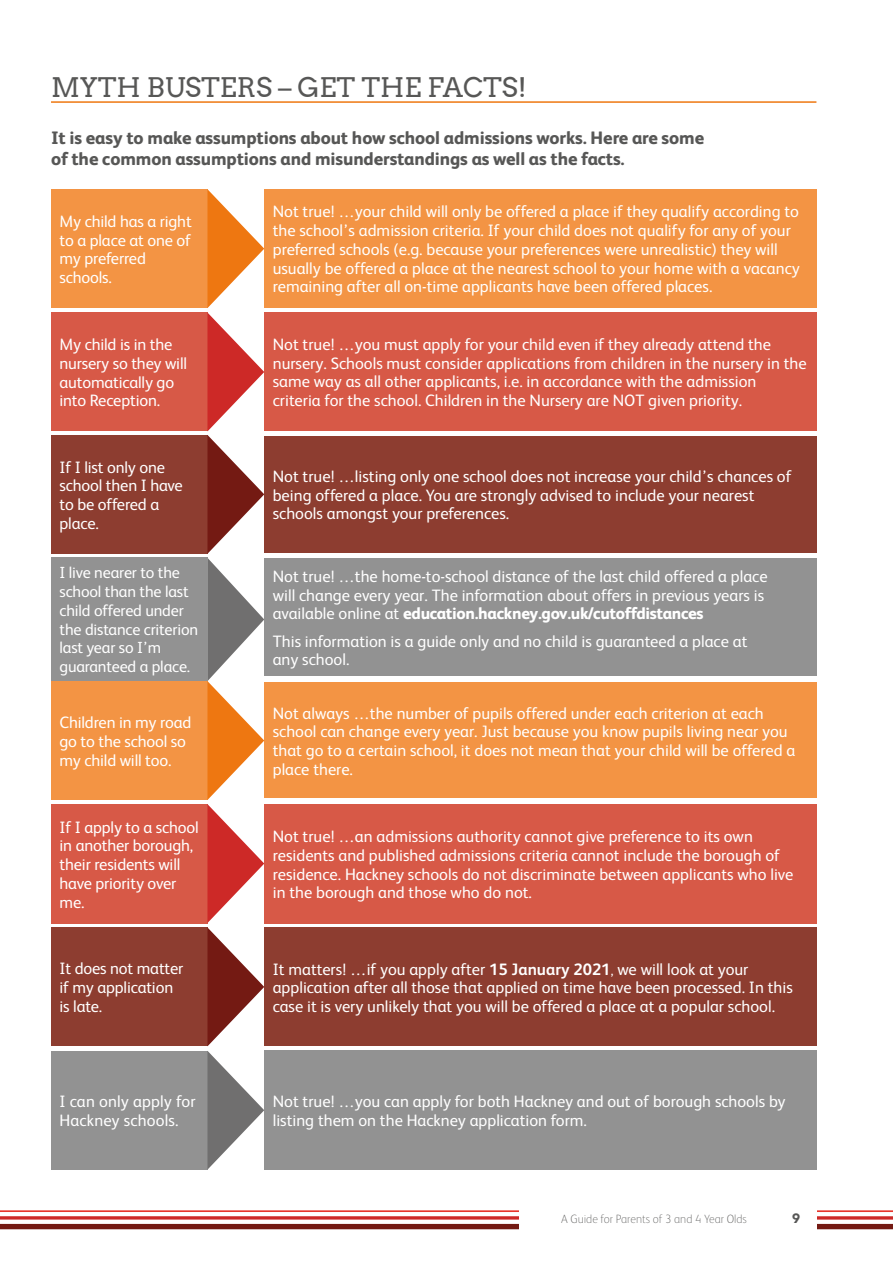
<style>
.page{position:relative;width:893px;height:1263px;background:#fff}
.page>*{position:absolute;margin:0;border:0;box-sizing:border-box;transform-origin:0 0}
.t1{font:27px "Arvo";color:#575756}
.t2{font:800 18px/21px "FS Albert";letter-spacing:-.005em;color:#575756}
.t3{font:16.5px/18.8px "FS Albert";color:#fff}
.t4{font:16.2px/18.8px "FS Albert";letter-spacing:-.01em;color:#fff}
.t5{font:900 13.5px "Avenir";color:#575756}
.t6{font:100 12px "FS Albert";color:#575756}
.s1{font-weight:800}
.s2{font-weight:700}
.s3{font-weight:300}
</style>
<div class="page">
<div style="left:264px;top:189px;width:552px;height:119px;background:#f39444"></div>
<div style="left:51px;top:557px;width:156px;height:133px;background:#929292"></div>
<div style="left:264px;top:313px;width:552px;height:118px;background:#d75947"></div>
<div style="left:264px;top:436px;width:552px;height:117px;background:#8d3d30"></div>
<div style="left:264px;top:682px;width:552px;height:116px;background:#f39444"></div>
<div style="left:264px;top:558px;width:552px;height:118px;background:#929292"></div>
<div style="left:264px;top:804px;width:552px;height:119px;background:#d75947"></div>
<div style="left:264px;top:928px;width:552px;height:118px;background:#8d3d30"></div>
<div style="left:264px;top:1050px;width:552px;height:119px;background:#929292"></div>
<hr style="left:51px;top:101px;width:765px;height:2px;background:#e71">
<div style="left:51px;top:189px;width:156px;height:119px;background:#f39444"></div>
<div style="left:51px;top:313px;width:156px;height:118px;background:#d75947"></div>
<div style="left:51px;top:435px;width:156px;height:119px;background:#8d3d30"></div>
<div style="left:51px;top:682px;width:156px;height:118px;background:#f39444"></div>
<div style="left:51px;top:804px;width:156px;height:119px;background:#d75947"></div>
<div style="left:51px;top:927px;width:156px;height:119px;background:#8d3d30"></div>
<div style="left:51px;top:1051px;width:156px;height:118px;background:#929292"></div>
<svg style="left:207px;top:189px;width:57px;height:981px"></svg>
<svg style="left:0;top:1210px;width:893px;height:20px"></svg>
<div style="left:746px;top:1195px;width:70px;height:42px;background:#fff"></div>
<div style="left:519px;top:1197px;width:228px;height:42px;background:#fff"></div>
<h2 class="t1" style="left:51px;top:71px;width:477px">MYTH BUSTERS – GET THE FACTS!</h2>
<p class="t2" style="left:51px;top:126px;width:655px">It is easy to make assumptions about how school admissions works. Here are some of the common assumptions and misunderstandings as well as the facts.</p>
<p class="t3" style="left:60px;top:211px;width:134px">My child has a right to a place at one of my preferred schools.</p>
<p class="t3" style="left:60px;top:334px;width:129px">My child is in the nursery so they will automatically go into Reception.</p>
<p class="t3" style="left:60px;top:457px;width:125px">If I list only one school then I have to be offered a place.</p>
<p class="t4" style="left:60px;top:563px;width:140px">I live nearer to the school than the last child offered under the distance criterion last year so I’m guaranteed a place.</p>
<p class="t3" style="left:60px;top:713px;width:133px">Children in my road go to the school so my child will too.</p>
<p class="t3" style="left:60px;top:817px;width:141px">If I apply to a school in another borough, their residents will have priority over me.</p>
<p class="t3" style="left:60px;top:958px;width:125px">It does not matter if my application is late.</p>
<p class="t3" style="left:60px;top:1091px;width:137px">I can only apply for<br>Hackney schools.</p>
<p class="t3" style="left:273px;top:201px;width:529px">Not true! …your child will only be offered a place if they qualify according to the school’s admission criteria. If your child does not qualify for any of your preferred schools (e.g. because your preferences were unrealistic) they will usually be offered a place at the nearest school to your home with a vacancy remaining after all on-time applicants have been offered places.</p>
<p class="t3" style="left:273px;top:334px;width:535px">Not true! …you must apply for your child even if they already attend the nursery. Schools must consider applications from children in the nursery in the same way as all other applicants, i.e. in accordance with the admission criteria for the school. Children in the Nursery are NOT given priority.</p>
<p class="t3" style="left:273px;top:466px;width:520px">Not true! …listing only one school does not increase your child’s chances of being offered a place. You are strongly advised to include your nearest schools amongst your preferences.</p>
<p class="t3" style="left:273px;top:566px;width:496px">Not true! …the home-to-school distance of the last child offered a place will change every year. The information about offers in previous years is available online at <span class="s1">education.hackney.gov.uk/cutoffdistances</span></p>
<p class="t3" style="left:273px;top:631px;width:476px">This information is a guide only and no child is guaranteed a place at any school.</p>
<p class="t3" style="left:273px;top:703px;width:524px">Not always …the number of pupils offered under each criterion at each school can change every year. Just because you know pupils living near you that go to a certain school, it does not mean that your child will be offered a place there.</p>
<p class="t3" style="left:273px;top:826px;width:522px">Not true! …an admissions authority cannot give preference to its own residents and published admissions criteria cannot include the borough of residence. Hackney schools do not discriminate between applicants who live in the borough and those who do not.</p>
<p class="t3" style="left:273px;top:959px;width:522px">It matters! …if you apply after <span class="s2">15 January 2021</span><span class="s3">,</span> we will look at your application after all those that applied on time have been processed. In this case it is very unlikely that you will be offered a place at a popular school.</p>
<p class="t3" style="left:273px;top:1091px;width:514px">Not true! …you can apply for both Hackney and out of borough schools by listing them on the Hackney application form.</p>
<p class="t6" style="left:561px;top:1211px;width:187px">A Guide for Parents of 3 and 4 Year Olds</p>
<p class="t5" style="left:792px;top:1207px;width:9px">9</p>
</div>
